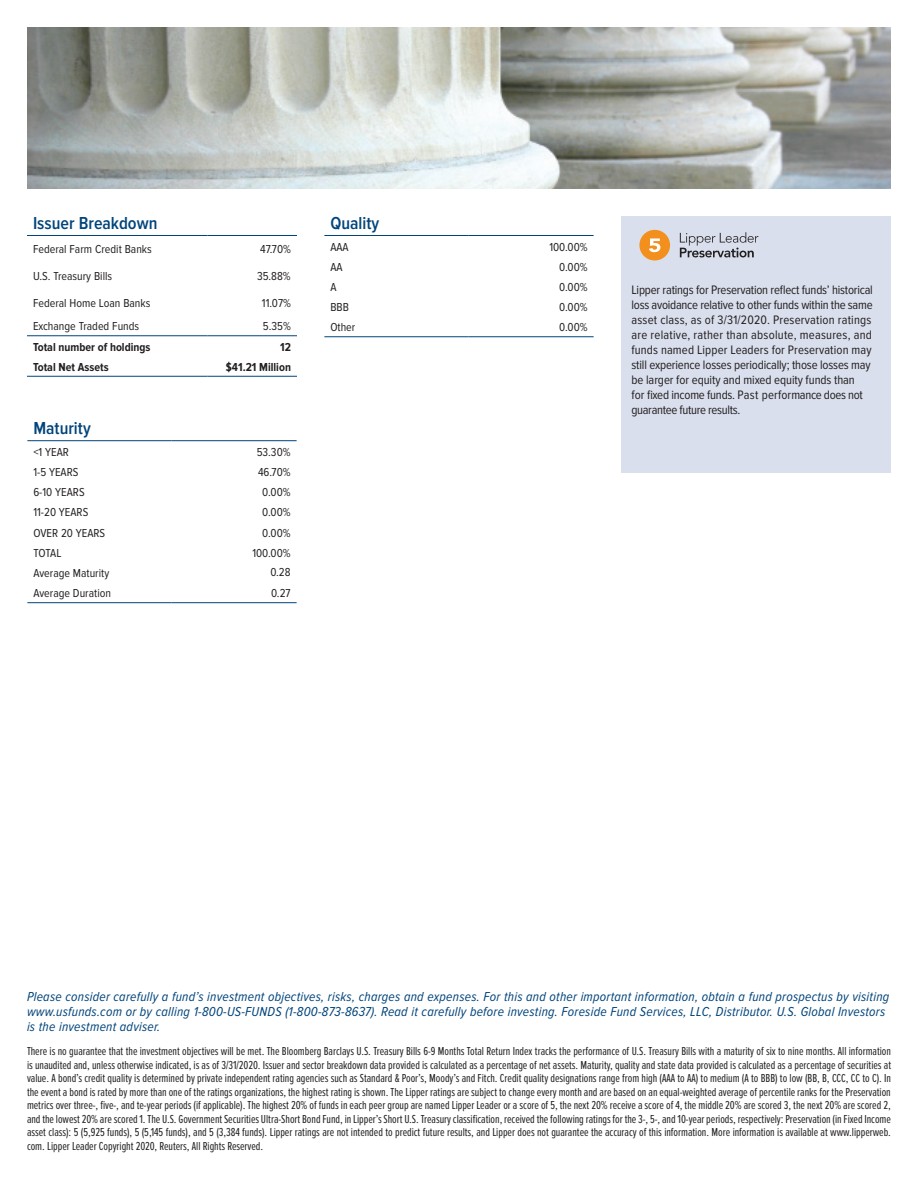
<style>
.page{position:relative;width:918px;height:1188px;background:#fff}
.page>*{position:absolute;margin:0;border:0;box-sizing:border-box;transform-origin:0 0}
.Blue_header{font:600 18px "Proxima Nova Cond";color:#00447b}
.table_disclosure{font:italic 13.5px/15px "Proxima Nova Cond";letter-spacing:.015em;color:#00447b}
.body_copy{font:12.75px/15px "Proxima Nova Cond";letter-spacing:-.01em;color:#231f20}
.small_disclosure{font:12px/13.5px "Proxima Nova Ex Cn";letter-spacing:-.005em;color:#231f20;text-align:justify}
.table_copy{font:12px "Proxima Nova Cond";color:#231f20}
.table_copy-2{font:700 12px "Proxima Nova Cond";color:#231f20}
</style>
<div class="page">
<img style="left:27px;top:27px;width:864px;height:162px">
<hr style="left:324px;top:235px;width:145px;height:1px;background:#00447b">
<hr style="left:469px;top:235px;width:125px;height:1px;background:#00447b">
<hr style="left:324px;top:336px;width:145px;height:1px;background:#00447b">
<hr style="left:469px;top:336px;width:125px;height:1px;background:#00447b">
<hr style="left:27px;top:440px;width:145px;height:1px;background:#00447b">
<hr style="left:172px;top:440px;width:125px;height:1px;background:#00447b">
<hr style="left:27px;top:602px;width:145px;height:1px;background:#00447b">
<hr style="left:172px;top:602px;width:125px;height:1px;background:#00447b">
<hr style="left:27px;top:235px;width:180px;height:1px;background:#00447b">
<hr style="left:207px;top:235px;width:90px;height:1px;background:#00447b">
<hr style="left:27px;top:376px;width:180px;height:1px;background:#00447b">
<hr style="left:207px;top:376px;width:90px;height:1px;background:#00447b">
<hr style="left:27px;top:335px;width:180px;height:1px;background:#00447b">
<hr style="left:207px;top:335px;width:90px;height:1px;background:#00447b">
<div style="left:621px;top:216px;width:270px;height:257px;background:#d9dfec"></div>
<svg style="left:639px;top:230px;width:31px;height:30px"></svg>
<svg style="left:680px;top:232px;width:78px;height:25px"></svg>
<p class="Blue_header" style="left:33px;top:213px;width:126px">Issuer Breakdown</p>
<p class="table_copy" style="left:33px;top:243px;width:120px">Federal Farm Credit Banks</p>
<p class="table_copy" style="left:260px;top:243px;width:32px">47.70%</p>
<p class="table_copy" style="left:33px;top:269px;width:81px">U.S. Treasury Bills</p>
<p class="table_copy" style="left:257px;top:270px;width:35px">35.88%</p>
<p class="table_copy" style="left:33px;top:296px;width:119px">Federal Home Loan Banks</p>
<p class="table_copy" style="left:262px;top:296px;width:31px">11.07%</p>
<p class="table_copy" style="left:33px;top:320px;width:108px">Exchange Traded Funds</p>
<p class="table_copy" style="left:263px;top:320px;width:30px">5.35%</p>
<p class="table_copy-2" style="left:33px;top:340px;width:119px">Total number of holdings</p>
<p class="table_copy-2" style="left:280px;top:340px;width:12px">12</p>
<p class="table_copy-2" style="left:33px;top:360px;width:77px">Total Net Assets</p>
<p class="table_copy-2" style="left:226px;top:360px;width:67px">$41.21 Million</p>
<p class="Blue_header" style="left:33px;top:418px;width:59px">Maturity</p>
<p class="table_copy" style="left:33px;top:445px;width:37px">&lt;1 YEAR</p>
<p class="table_copy" style="left:257px;top:445px;width:35px">53.30%</p>
<p class="table_copy" style="left:33px;top:465px;width:47px">1-5 YEARS</p>
<p class="table_copy" style="left:258px;top:465px;width:34px">46.70%</p>
<p class="table_copy" style="left:33px;top:485px;width:53px">6-10 YEARS</p>
<p class="table_copy" style="left:262px;top:485px;width:30px">0.00%</p>
<p class="table_copy" style="left:33px;top:506px;width:57px">11-20 YEARS</p>
<p class="table_copy" style="left:262px;top:506px;width:30px">0.00%</p>
<p class="table_copy" style="left:33px;top:526px;width:73px">OVER 20 YEARS</p>
<p class="table_copy" style="left:262px;top:526px;width:30px">0.00%</p>
<p class="table_copy" style="left:33px;top:546px;width:30px">TOTAL</p>
<p class="table_copy" style="left:252px;top:546px;width:40px">100.00%</p>
<p class="table_copy" style="left:33px;top:566px;width:77px">Average Maturity</p>
<p class="table_copy" style="left:33px;top:586px;width:79px">Average Duration</p>
<p class="table_copy" style="left:271px;top:586px;width:21px">0.27</p>
<p class="table_copy" style="left:270px;top:565px;width:22px">0.28</p>
<p class="Blue_header" style="left:330px;top:213px;width:50px">Quality</p>
<p class="table_copy" style="left:330px;top:240px;width:20px">AAA</p>
<p class="table_copy" style="left:549px;top:240px;width:40px">100.00%</p>
<p class="table_copy" style="left:330px;top:260px;width:14px">AA</p>
<p class="table_copy" style="left:559px;top:260px;width:30px">0.00%</p>
<p class="table_copy" style="left:330px;top:280px;width:8px">A</p>
<p class="table_copy" style="left:559px;top:280px;width:30px">0.00%</p>
<p class="table_copy" style="left:330px;top:300px;width:20px">BBB</p>
<p class="table_copy" style="left:559px;top:300px;width:30px">0.00%</p>
<p class="table_copy" style="left:330px;top:321px;width:27px">Other</p>
<p class="table_copy" style="left:559px;top:321px;width:30px">0.00%</p>
<p class="body_copy" style="left:632px;top:283px;width:243px">Lipper ratings for Preservation reflect funds’ historical loss avoidance relative to other funds within the same asset class, as of 3/31/2020. Preservation ratings are relative, rather than absolute, measures, and funds named Lipper Leaders for Preservation may still experience losses periodically; those losses may be larger for equity and mixed equity funds than<br>for fixed income funds. Past performance does not guarantee future results.</p>
<p class="table_disclosure" style="left:27px;top:989px;width:864px">Please consider carefully a fund’s investment objectives, risks, charges and expenses. For this and other important information, obtain a fund prospectus by visiting www.usfunds.com or by calling 1-800-US-FUNDS (1-800-873-8637). Read it carefully before investing. Foreside Fund Services, LLC, Distributor. U.S. Global Investors is the investment adviser.</p>
<p class="small_disclosure" style="left:27px;top:1045px;width:866px">There is no guarantee that the investment objectives will be met. The Bloomberg Barclays U.S. Treasury Bills 6-9 Months Total Return Index tracks the performance of U.S. Treasury Bills with a maturity of six to nine months. All information is unaudited and, unless otherwise indicated, is as of 3/31/2020. Issuer and sector breakdown data provided is calculated as a percentage of net assets. Maturity, quality and state data provided is calculated as a percentage of securities at value. A bond’s credit quality is determined by private independent rating agencies such as Standard &amp; Poor’s, Moody’s and Fitch. Credit quality designations range from high (AAA to AA) to medium (A to BBB) to low (BB, B, CCC, CC to C). In the event a bond is rated by more than one of the ratings organizations, the highest rating is shown. The Lipper ratings are subject to change every month and are based on an equal-weighted average of percentile ranks for the Preservation metrics over three-, five-, and te-year periods (if applicable). The highest 20% of funds in each peer group are named Lipper Leader or a score of 5, the next 20% receive a score of 4, the middle 20% are scored 3, the next 20% are scored 2, and the lowest 20% are scored 1. The U.S. Government Securities Ultra-Short Bond Fund, in Lipper’s Short U.S. Treasury classification, received the following ratings for the 3-, 5-, and 10-year periods, respectively: Preservation (in Fixed Income asset class): 5 (5,925 funds), 5 (5,145 funds), and 5 (3,384 funds). Lipper ratings are not intended to predict future results, and Lipper does not guarantee the accuracy of this information. More information is available at www.lipperweb. com. Lipper Leader Copyright 2020, Reuters, All Rights Reserved.</p>
</div>
